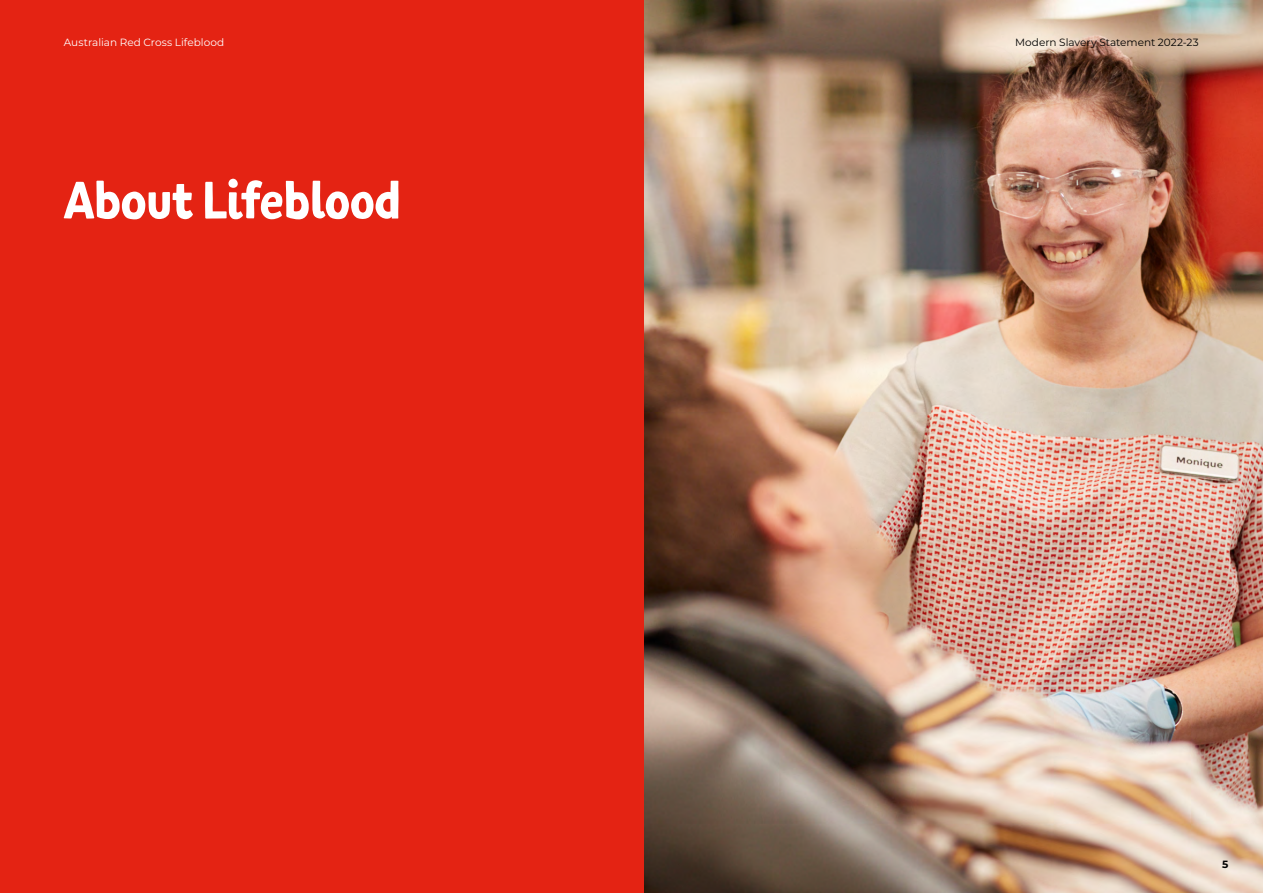
<style>
.page{position:relative;width:1263px;height:893px;background:#fff}
.page>*{position:absolute;margin:0;border:0;box-sizing:border-box;transform-origin:0 0}
.t1{font:700 52.5px "Fela";letter-spacing:-.03em;color:#fff}
.t2{font:10.5px "Montserrat";color:#000}
.t3{font:10.5px "Montserrat";letter-spacing:.005em;color:#fff}
.t4{font:700 10.5px "Montserrat";color:#000}
</style>
<div class="page">
<div style="left:0;top:0;width:644px;height:893px;background:#e42313"></div>
<img style="left:644px;top:0;width:619px;height:893px">
<p class="t3" style="left:64px;top:35px;width:162px">Australian Red Cross Lifeblood</p>
<p class="t2" style="left:1015px;top:35px;width:185px">Modern Slavery Statement 2022-23</p>
<h1 class="t1" style="left:63px;top:166px;width:340px">About Lifeblood</h1>
<p class="t4" style="left:1222px;top:856px;width:8px">5</p>
</div>
